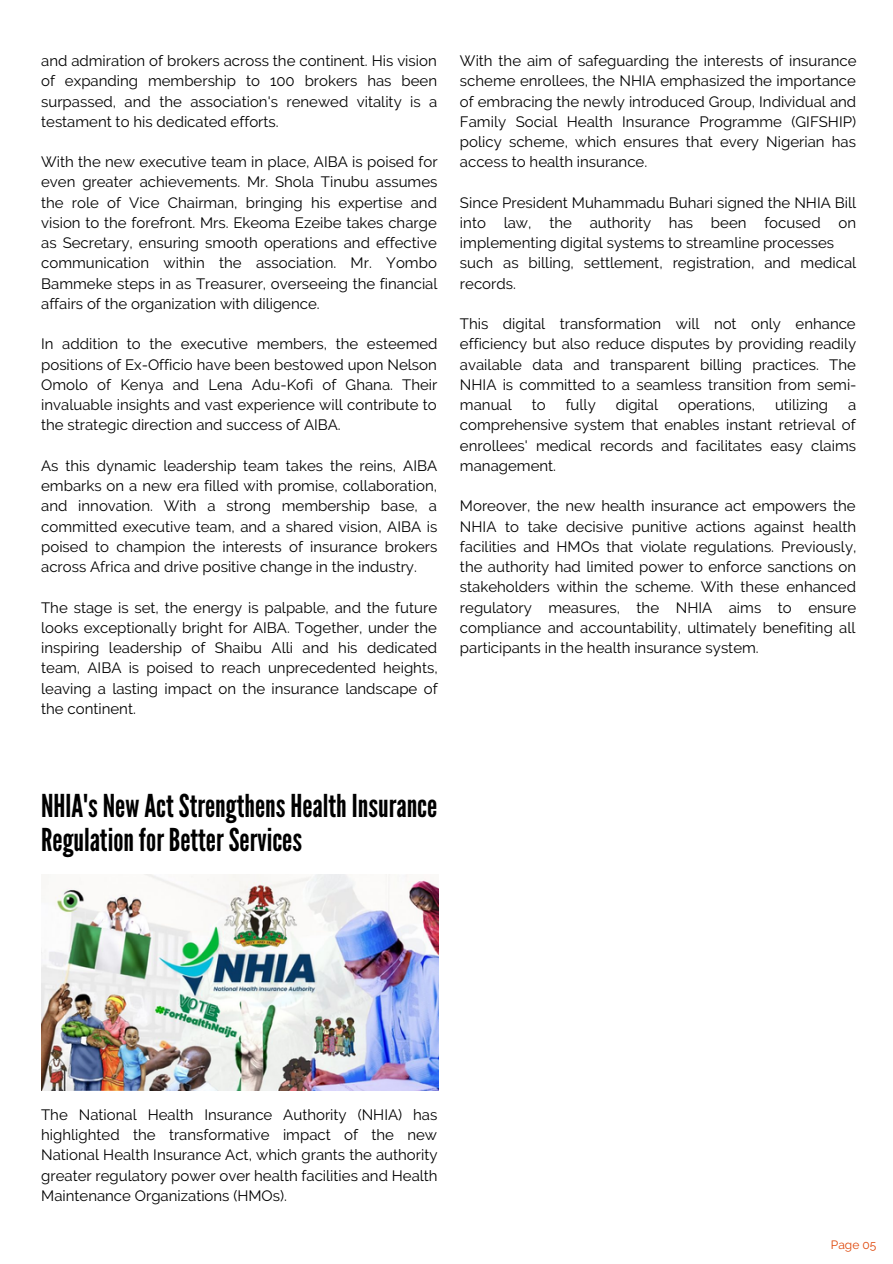
<style>
.page{position:relative;width:893px;height:1264px;background:#fff}
.page>*{position:absolute;margin:0;border:0;box-sizing:border-box;transform-origin:0 0}
.t1{font:31.5px/33.8px "League Gothic";color:#000}
.t2{font:15px/20.2px "Raleway";color:#000;text-align:justify}
.t3{font:12px "Raleway";color:#df4609}
</style>
<div class="page">
<img style="left:41px;top:874px;width:397px;height:216px">
<p class="t2" style="left:41px;top:51px;width:398px">and admiration of brokers across the continent. His vision of expanding membership to 100 brokers has been surpassed, and the association's renewed vitality is a testament to his dedicated efforts.</p>
<p class="t2" style="left:41px;top:152px;width:398px">With the new executive team in place, AIBA is poised for even greater achievements. Mr. Shola Tinubu assumes the role of Vice Chairman, bringing his expertise and vision to the forefront. Mrs. Ekeoma Ezeibe takes charge as Secretary, ensuring smooth operations and effective communication within the association. Mr. Yombo Bammeke steps in as Treasurer, overseeing the financial affairs of the organization with diligence.</p>
<p class="t2" style="left:41px;top:334px;width:398px">In addition to the executive members, the esteemed positions of Ex-Officio have been bestowed upon Nelson Omolo of Kenya and Lena Adu-Kofi of Ghana. Their invaluable insights and vast experience will contribute to the strategic direction and success of AIBA.</p>
<p class="t2" style="left:41px;top:455px;width:398px">As this dynamic leadership team takes the reins, AIBA embarks on a new era filled with promise, collaboration, and innovation. With a strong membership base, a committed executive team, and a shared vision, AIBA is poised to champion the interests of insurance brokers across Africa and drive positive change in the industry.</p>
<p class="t2" style="left:41px;top:597px;width:398px">The stage is set, the energy is palpable, and the future looks exceptionally bright for AIBA. Together, under the inspiring leadership of Shaibu Alli and his dedicated team, AIBA is poised to reach unprecedented heights, leaving a lasting impact on the insurance landscape of the continent.</p>
<p class="t2" style="left:460px;top:51px;width:398px">With the aim of safeguarding the interests of insurance scheme enrollees, the NHIA emphasized the importance of embracing the newly introduced Group, Individual and Family Social Health Insurance Programme (GIFSHIP) policy scheme, which ensures that every Nigerian has access to health insurance.</p>
<p class="t2" style="left:460px;top:192px;width:398px">Since President Muhammadu Buhari signed the NHIA Bill into law, the authority has been focused on implementing digital systems to streamline processes</p>
<p class="t2" style="left:460px;top:253px;width:398px">such as billing, settlement, registration, and medical records.</p>
<p class="t2" style="left:460px;top:314px;width:398px">This digital transformation will not only enhance efficiency but also reduce disputes by providing readily available data and transparent billing practices. The NHIA is committed to a seamless transition from semi&shy;manual</p>
<p class="t2" style="left:531px;top:395px;width:15px">to</p>
<p class="t2" style="left:565px;top:395px;width:32px">fully</p>
<p class="t2" style="left:615px;top:395px;width:44px">digital</p>
<p class="t2" style="left:678px;top:395px;width:78px">operations,</p>
<p class="t2" style="left:775px;top:395px;width:55px">utilizing</p>
<p class="t2" style="left:460px;top:395px;width:398px;text-indent:388px">a comprehensive system that enables instant retrieval of enrollees' medical records and facilitates easy claims management.</p>
<p class="t2" style="left:460px;top:496px;width:398px">Moreover, the new health insurance act empowers the NHIA to take decisive punitive actions against health facilities and HMOs that violate regulations. Previously, the authority had limited power to enforce sanctions on stakeholders within the scheme. With these enhanced regulatory measures, the NHIA aims to ensure compliance and accountability, ultimately benefiting all participants in the health insurance system.</p>
<p class="t1" style="left:41px;top:789px;width:397px">NHIA's New Act Strengthens Health Insurance<br>RegulationforBetterServices</p>
<p class="t2" style="left:41px;top:1104px;width:398px">The National Health Insurance Authority (NHIA) has highlighted the transformative impact of the new National Health Insurance Act, which grants the authority greater regulatory power over health facilities and Health Maintenance Organizations (HMOs).</p>
<p class="t3" style="left:830px;top:1237px;width:47px">Page 05</p>
</div>
